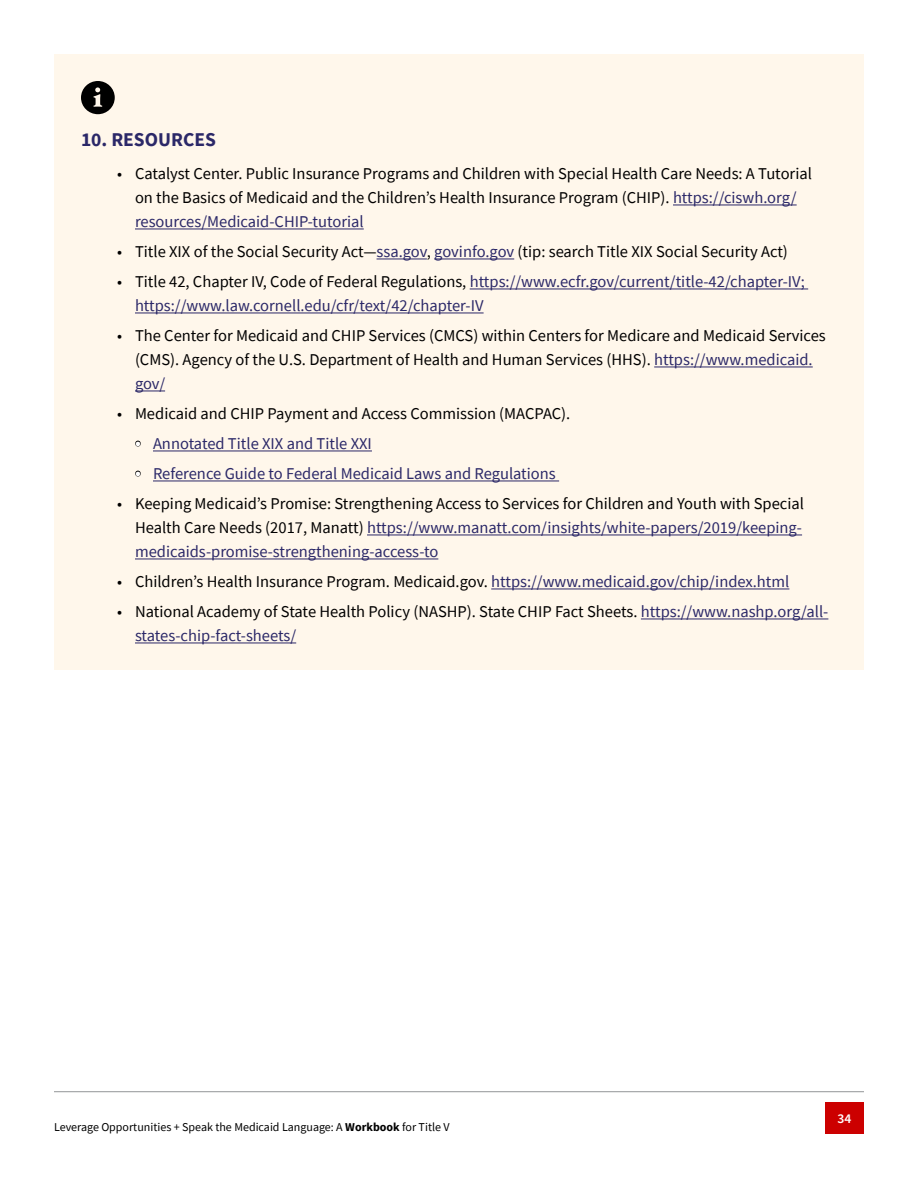
<style>
.page{position:relative;width:918px;height:1188px;background:#fff}
.page>*{position:absolute;margin:0;border:0;box-sizing:border-box;transform-origin:0 0}
.t1{font:700 19.5px "Source Sans Pro";color:#2b2868}
.t2{font:16.5px/24px "Source Sans Pro";color:#000}
.t3{font:16.5px/24px "Source Sans Pro";color:#2b2868}
.t4{font:600 13.5px "Source Sans Pro";color:#fff}
.t5{font:12px "Source Sans Pro";color:#000}
.s1{color:#2b2868}
.s2{color:#000}
.s3{font-size:19.5px;color:#000}
.s4{font-weight:700}
</style>
<div class="page">
<div style="left:825px;top:1103px;width:39px;height:31px;background:#c00"></div>
<hr style="left:54px;top:1091px;width:810px;height:1px;background:#939598">
<div style="left:54px;top:54px;width:810px;height:616px;background:#fff7eb"></div>
<hr style="left:673px;top:205px;width:124px;height:1px;background:#2b2868">
<hr style="left:135px;top:229px;width:229px;height:1px;background:#2b2868">
<hr style="left:377px;top:259px;width:50px;height:1px;background:#2b2868">
<hr style="left:434px;top:259px;width:80px;height:1px;background:#2b2868">
<hr style="left:470px;top:289px;width:338px;height:1px;background:#2b2868">
<hr style="left:135px;top:313px;width:349px;height:1px;background:#2b2868">
<hr style="left:654px;top:367px;width:159px;height:1px;background:#2b2868">
<hr style="left:135px;top:391px;width:30px;height:1px;background:#2b2868">
<hr style="left:153px;top:451px;width:219px;height:1px;background:#2b2868">
<hr style="left:153px;top:481px;width:406px;height:1px;background:#2b2868">
<hr style="left:367px;top:535px;width:435px;height:1px;background:#2b2868">
<hr style="left:135px;top:559px;width:303px;height:1px;background:#2b2868">
<hr style="left:491px;top:589px;width:298px;height:1px;background:#2b2868">
<hr style="left:641px;top:619px;width:187px;height:1px;background:#2b2868">
<hr style="left:135px;top:643px;width:161px;height:1px;background:#2b2868">
<svg style="left:81px;top:81px;width:34px;height:33px"></svg>
<h1 class="t1" style="left:81px;top:126px;width:136px">10. RESOURCES</h1>
<p class="t2" style="left:135px;top:161px;width:678px;text-indent:-18px">• Catalyst Center. Public Insurance Programs and Children with Special Health Care Needs: A Tutorial on the Basics of Medicaid and the Children’s Health Insurance Program (CHIP). <span class="s1">https://ciswh.org/ resources/Medicaid-CHIP-tutorial</span></p>
<p class="t2" style="left:117px;top:239px;width:672px">• Title XIX of the Social Security Act—<span class="s1">ssa.gov</span>, <span class="s1">govinfo.gov</span> (tip: search Title XIX Social Security Act)</p>
<p class="t3" style="left:135px;top:269px;width:671px;text-indent:-18px"><span class="s2">• Title 42, Chapter IV, Code of Federal Regulations,</span> https://www.ecfr.gov/current/title-42/chapter-IV; https://www.law.cornell.edu/cfr/text/42/chapter-IV</p>
<p class="t2" style="left:135px;top:323px;width:692px;text-indent:-18px">• The Center for Medicaid and CHIP Services (CMCS) within Centers for Medicare and Medicaid Services (CMS). Agency of the U.S. Department of Health and Human Services (HHS). <span class="s1">https://www.medicaid. gov/</span></p>
<p class="t2" style="left:117px;top:401px;width:455px">• Medicaid and CHIP Payment and Access Commission (MACPAC).</p>
<p class="t3" style="left:135px;top:431px;width:238px"><span class="s3">•</span> Annotated Title XIX and Title XXI</p>
<p class="t3" style="left:135px;top:461px;width:422px"><span class="s3">•</span> Reference Guide to Federal Medicaid Laws and Regulations</p>
<p class="t2" style="left:135px;top:491px;width:671px;text-align:justify;text-indent:-18px">• Keeping Medicaid’s Promise: Strengthening Access to Services for Children and Youth with Special Health Care Needs (2017, Manatt) <span class="s1">https://www.manatt.com/insights/white-papers/2019/keeping&shy;medicaids-promise-strengthening-access-to</span></p>
<p class="t2" style="left:117px;top:569px;width:674px">• Children’s Health Insurance Program. Medicaid.gov. <span class="s1">https://www.medicaid.gov/chip/index.html</span></p>
<p class="t2" style="left:135px;top:599px;width:695px;text-indent:-18px">• National Academy of State Health Policy (NASHP). State CHIP Fact Sheets. <span class="s1">https://www.nashp.org/all&shy;states-chip-fact-sheets/</span></p>
<p class="t5" style="left:54px;top:1120px;width:397px">Leverage Opportunities + Speak the Medicaid Language: A <span class="s4">Workbook</span> for Title V</p>
<p class="t4" style="left:838px;top:1110px;width:15px">34</p>
</div>
